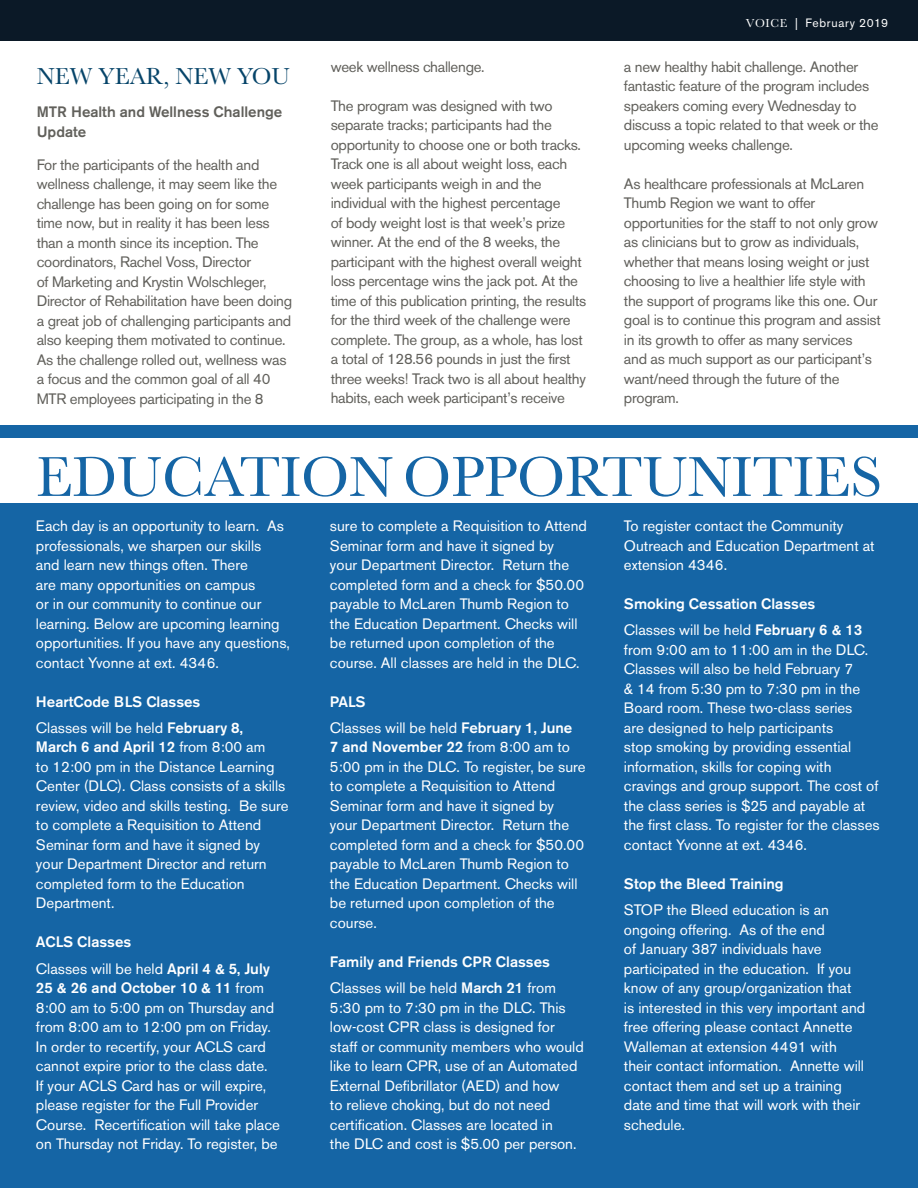
<style>
.page{position:relative;width:918px;height:1188px;background:#fff}
.page>*{position:absolute;margin:0;border:0;box-sizing:border-box;transform-origin:0 0}
.t1{font:58.5px "Baskerville";color:#1565a5}
.t2{font:24px "Baskerville";color:#064469}
.t3{font:15px/19.5px "Akzidenz Grotesk BE";color:#fff}
.t4{font:15px/19.5px "Akzidenz Grotesk BE";letter-spacing:-.02em;color:#61605b}
.t5{font:500 15px "Akzidenz Grotesk BE";color:#fff}
.t6{font:500 15px/19.5px "Akzidenz Grotesk BE";color:#61605b}
.t7{font:12px "Akzidenz Grotesk BE";letter-spacing:.06em;color:#fff}
.s1{font-family:"Baskerville"}
.s2{font-weight:500}
</style>
<div class="page">
<div style="left:0;top:0;width:918px;height:40px;background:#0b1927"></div>
<div style="left:0;top:426px;width:918px;height:762px;background:#1565a5"></div>
<div style="left:0;top:438px;width:918px;height:65px;background:#fff"></div>
<p class="t2" style="left:37px;top:61px;width:255px">NEW YEAR, NEW YOU</p>
<p class="t6" style="left:37px;top:102px;width:247px">MTR Health and Wellness Challenge<br>Update</p>
<p class="t4" style="left:37px;top:155px;width:257px">For the participants of the health and wellness challenge, it may seem like the challenge has been going on for some time now, but in reality it has been less than a month since its inception. The coordinators, Rachel Voss, Director<br>of Marketing and Krystin Wolschleger, Director of Rehabilitation have been doing a great job of challenging participants and also keeping them motivated to continue.<br>As the challenge rolled out, wellness was a focus and the common goal of all 40<br>MTR employees participating in the 8</p>
<p class="t4" style="left:331px;top:57px;width:156px">week wellness challenge.</p>
<p class="t4" style="left:331px;top:96px;width:257px">The program was designed with two separate tracks; participants had the opportunity to choose one or both tracks.<br>Track one is all about weight loss, each week participants weigh in and the individual with the highest percentage<br>of body weight lost is that week’s prize winner. At the end of the 8 weeks, the participant with the highest overall weight loss percentage wins the jack pot. At the time of this publication printing, the results for the third week of the challenge were complete. The group, as a whole, has lost a total of 128.56 pounds in just the first three weeks! Track two is all about healthy habits, each week participant’s receive</p>
<p class="t7" style="left:746px;top:16px;width:144px"><span class="s1">VOICE</span> | February 2019</p>
<p class="t4" style="left:624px;top:57px;width:256px">a new healthy habit challenge. Another fantastic feature of the program includes speakers coming every Wednesday to discuss a topic related to that week or the upcoming weeks challenge.</p>
<p class="t4" style="left:624px;top:174px;width:258px">As healthcare professionals at McLaren Thumb Region we want to offer opportunities for the staff to not only grow as clinicians but to grow as individuals, whether that means losing weight or just choosing to live a healthier life style with the support of programs like this one. Our goal is to continue this program and assist in its growth to offer as many services<br>and as much support as our participant’s want/need through the future of the program.</p>
<p class="t1" style="left:36px;top:440px;width:848px">EDUCATION OPPORTUNITIES</p>
<p class="t3" style="left:330px;top:516px;width:258px">sure to complete a Requisition to Attend Seminar form and have it signed by<br>your Department Director. Return the completed form and a check for $50.00 payable to McLaren Thumb Region to the Education Department. Checks will be returned upon completion of the course. All classes are held in the DLC.</p>
<p class="t5" style="left:330px;top:692px;width:37px">PALS</p>
<p class="t3" style="left:330px;top:718px;width:257px">Classes will be held <span class="s2">February 1, June<br>7 and November 22</span> from 8:00 am to 5:00 pm in the DLC. To register, be sure to complete a Requisition to Attend Seminar form and have it signed by<br>your Department Director. Return the completed form and a check for $50.00 payable to McLaren Thumb Region to the Education Department. Checks will be returned upon completion of the course.</p>
<p class="t5" style="left:330px;top:952px;width:222px">Family and Friends CPR Classes</p>
<p class="t3" style="left:330px;top:978px;width:255px">Classes will be held <span class="s2">March 21</span> from 5:30 pm to 7:30 pm in the DLC. This low-cost CPR class is designed for staff or community members who would like to learn CPR, use of an Automated External Defibrillator (AED) and how<br>to relieve choking, but do not need certification. Classes are located in<br>the DLC and cost is $5.00 per person.</p>
<p class="t3" style="left:624px;top:516px;width:252px">To register contact the Community<br>Outreach and Education Department at extension 4346.</p>
<p class="t5" style="left:624px;top:595px;width:193px">Smoking Cessation Classes</p>
<p class="t3" style="left:624px;top:620px;width:257px">Classes will be held <span class="s2">February 6 &amp; 13 </span>from 9:00 am to 11:00 am in the DLC.<br>Classes will also be held February 7<br>&amp; 14 from 5:30 pm to 7:30 pm in the Board room. These two-class series<br>are designed to help participants<br>stop smoking by providing essential information, skills for coping with cravings and group support. The cost of the class series is $25 and payable at the first class. To register for the classes contact Yvonne at ext. 4346.</p>
<p class="t5" style="left:624px;top:874px;width:161px">Stop the Bleed Training</p>
<p class="t3" style="left:624px;top:900px;width:243px">STOP the Bleed education is an ongoing offering. As of the end<br>of January 387 individuals have participated in the education. If you know of any group/organization that is interested in this very important and free offering please contact Annette Walleman at extension 4491 with their contact information. Annette will contact them and set up a training date and time that will work with their schedule.</p>
<p class="t3" style="left:36px;top:516px;width:256px">Each day is an opportunity to learn. As professionals, we sharpen our skills<br>and learn new things often. There<br>are many opportunities on campus<br>or in our community to continue our learning. Below are upcoming learning opportunities. If you have any questions, contact Yvonne at ext. 4346.</p>
<p class="t5" style="left:36px;top:692px;width:166px">HeartCode BLS Classes</p>
<p class="t3" style="left:36px;top:718px;width:254px">Classes will be held <span class="s2">February 8,<br>March 6 and April 12</span> from 8:00 am<br>to 12:00 pm in the Distance Learning<br>Center (DLC). Class consists of a skills review, video and skills testing. Be sure to complete a Requisition to Attend<br>Seminar form and have it signed by your Department Director and return completed form to the Education<br>Department.</p>
<p class="t5" style="left:36px;top:933px;width:97px">ACLS Classes</p>
<p class="t3" style="left:36px;top:959px;width:246px">Classes will be held <span class="s2">April 4 &amp; 5, July 25 &amp; 26 and October 10 &amp; 11</span> from 8:00 am to 5:00 pm on Thursday and from 8:00 am to 12:00 pm on Friday.<br>In order to recertify, your ACLS card cannot expire prior to the class date.<br>If your ACLS Card has or will expire, please register for the Full Provider Course. Recertification will take place on Thursday not Friday. To register, be</p>
</div>
